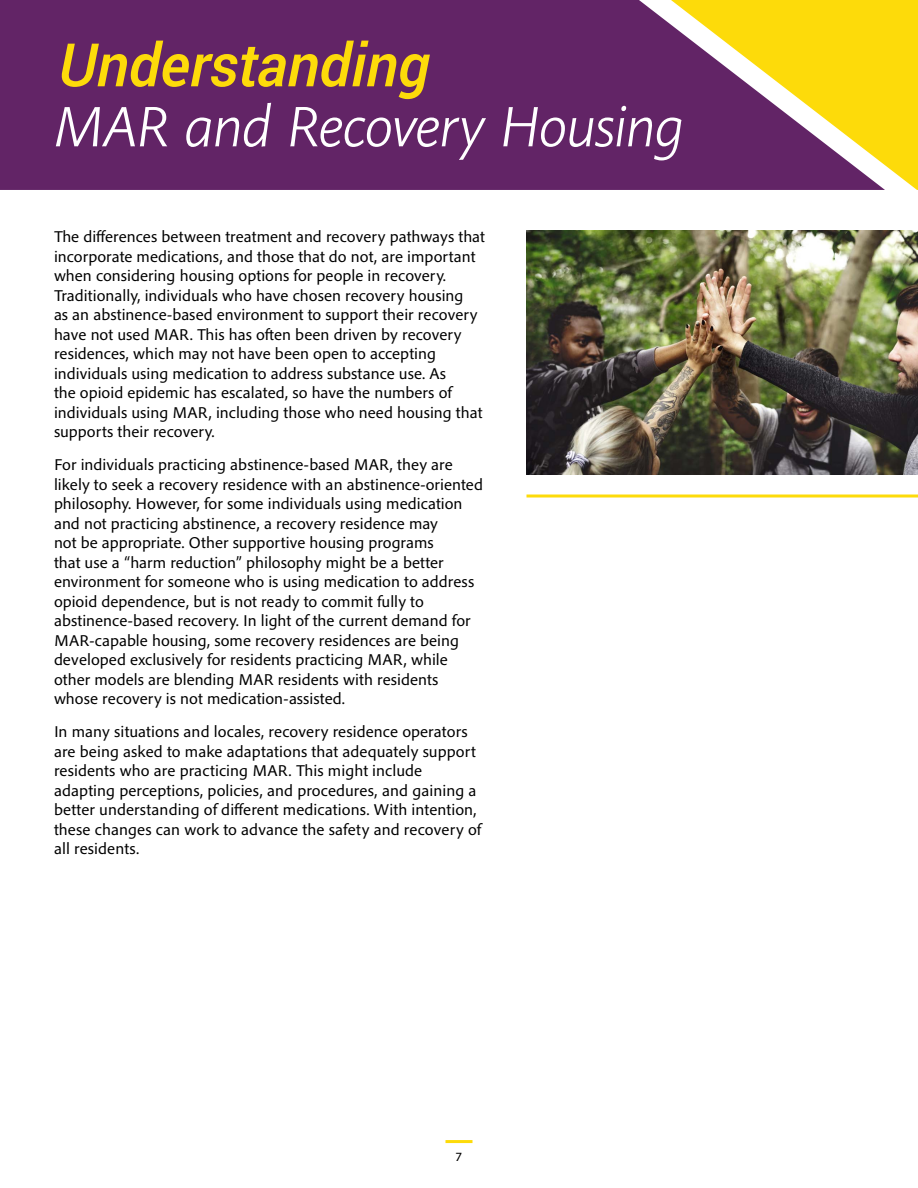
<style>
.page{position:relative;width:918px;height:1188px;background:#fff}
.page>*{position:absolute;margin:0;border:0;box-sizing:border-box;transform-origin:0 0}
.t1{font:italic 60px/60px "Pelago Light Text";letter-spacing:-.02em;color:#fff}
.t2{font:16.5px/19.5px "Pelago";color:#000}
.t3{font:13.5px "Pelago";color:#000}
.s1{font-family:"Roboto";font-weight:500;color:#fddb0a}
</style>
<div class="page">
<div style="left:0;top:0;width:524px;height:190px;background:#622466"></div>
<svg style="left:524px;top:0;width:394px;height:190px;background:#9f6f55"></svg>
<img style="left:527px;top:230px;width:391px;height:244px">
<hr style="left:526px;top:495px;width:392px;height:3px;background:#fddb0a">
<hr style="left:446px;top:1140px;width:26px;height:3px;background:#fddb0a">
<p class="t1" style="left:54px;top:35px;width:632px"><span class="s1">Understanding<br></span>MAR and Recovery Housing</p>
<p class="t2" style="left:54px;top:226px;width:433px">The differences between treatment and recovery pathways that incorporate medications, and those that do not, are important when considering housing options for people in recovery.<br>Traditionally, individuals who have chosen recovery housing<br>as an abstinence-based environment to support their recovery have not used MAR. This has often been driven by recovery residences, which may not have been open to accepting individuals using medication to address substance use. As<br>the opioid epidemic has escalated, so have the numbers of individuals using MAR, including those who need housing that supports their recovery.</p>
<p class="t2" style="left:54px;top:454px;width:431px">For individuals practicing abstinence-based MAR, they are likely to seek a recovery residence with an abstinence-oriented philosophy. However, for some individuals using medication and not practicing abstinence, a recovery residence may<br>not be appropriate. Other supportive housing programs<br>that use a “harm reduction” philosophy might be a better environment for someone who is using medication to address opioid dependence, but is not ready to commit fully to abstinence-based recovery. In light of the current demand for MAR-capable housing, some recovery residences are being developed exclusively for residents practicing MAR, while other models are blending MAR residents with residents whose recovery is not medication-assisted.</p>
<p class="t2" style="left:54px;top:721px;width:429px">In many situations and locales, recovery residence operators are being asked to make adaptations that adequately support residents who are practicing MAR. This might include adapting perceptions, policies, and procedures, and gaining a better understanding of different medications. With intention, these changes can work to advance the safety and recovery of all residents.</p>
<p class="t3" style="left:456px;top:1148px;width:8px">7</p>
</div>
